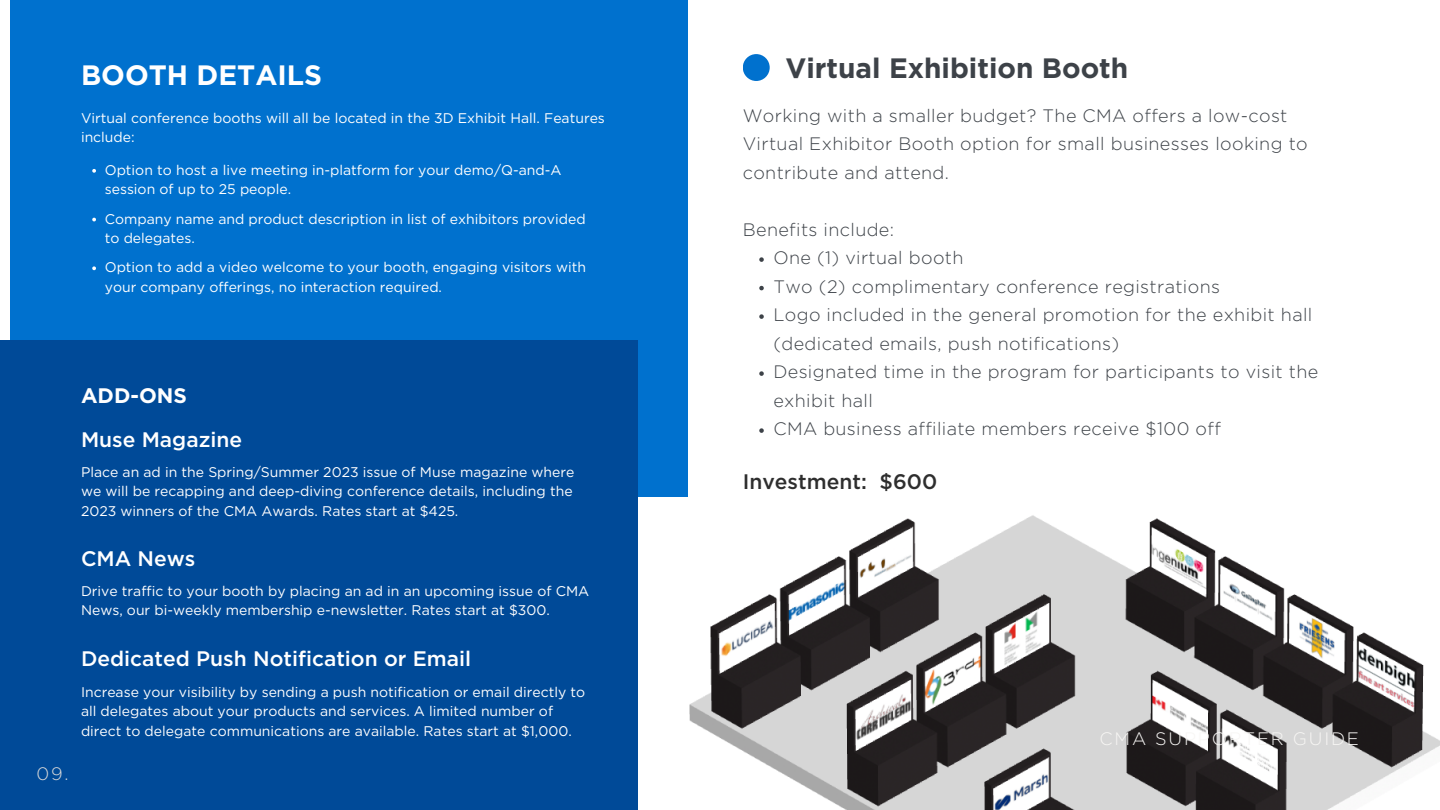
<style>
.page{position:relative;width:1440px;height:810px;background:#fff}
.page>*{position:absolute;margin:0;border:0;box-sizing:border-box;transform-origin:0 0}
.t1{font:700 28px "Gotham";color:#3d4248}
.t2{font:700 28px "Gotham";color:#fff}
.t3{font:500 21px "Gotham";color:#fff}
.t4{font:500 21px "Gotham";color:#2e2e2e}
.t5{font:700 21px "Gotham";color:#fff}
.t6{font:300 18px/28.5px "Gotham";letter-spacing:.02em;color:#3d4248}
.t7{font:300 18px "Gotham";letter-spacing:.1em;color:#f7f6f4}
.t8{font:300 18px "Gotham";color:#d9d9d9}
.t9{font:14px/19.5px "Gotham";color:#fff}
</style>
<div class="page">
<img style="left:656px;top:496px;width:784px;height:314px">
<div style="left:10px;top:0;width:678px;height:496px;background:#0071ce"></div>
<div style="left:0;top:340px;width:638px;height:470px;background:#004a98"></div>
<svg style="left:759px;top:257px;width:5px;height:5px"></svg>
<svg style="left:759px;top:286px;width:5px;height:4px"></svg>
<svg style="left:759px;top:314px;width:5px;height:5px"></svg>
<svg style="left:759px;top:371px;width:5px;height:5px"></svg>
<svg style="left:759px;top:428px;width:5px;height:5px"></svg>
<svg style="left:92px;top:169px;width:4px;height:4px"></svg>
<svg style="left:92px;top:218px;width:4px;height:3px"></svg>
<svg style="left:92px;top:266px;width:4px;height:4px"></svg>
<div style="left:743px;top:54px;width:27px;height:27px;background:#0071ce;border-radius:50%"></div>
<h1 class="t2" style="left:81px;top:63px;width:243px">BOOTH DETAILS</h1>
<p class="t9" style="left:81px;top:109px;width:525px">Virtual conference booths will all be located in the 3D Exhibit Hall. Features include:</p>
<p class="t9" style="left:105px;top:161px;width:458px">Option to host a live meeting in-platform for your demo/Q-and-A session of up to 25 people.</p>
<p class="t9" style="left:105px;top:210px;width:482px">Company name and product description in list of exhibitors provided to delegates.</p>
<p class="t9" style="left:105px;top:258px;width:483px">Option to add a video welcome to your booth, engaging visitors with your company offerings, no interaction required.</p>
<p class="t8" style="left:37px;top:766px;width:34px">09.</p>
<h2 class="t5" style="left:81px;top:386px;width:107px">ADD-ONS</h2>
<h2 class="t3" style="left:81px;top:430px;width:163px">Muse Magazine</h2>
<p class="t9" style="left:81px;top:463px;width:495px">Place an ad in the Spring/Summer 2023 issue of Muse magazine where we will be recapping and deep-diving conference details, including the<br>2023 winners of the CMA Awards. Rates start at $425.</p>
<h2 class="t3" style="left:81px;top:549px;width:116px">CMA News</h2>
<p class="t9" style="left:81px;top:582px;width:510px">Drive traffic to your booth by placing an ad in an upcoming issue of CMA<br>News, our bi-weekly membership e-newsletter. Rates start at $300.</p>
<h2 class="t3" style="left:81px;top:650px;width:392px">Dedicated Push Notification or Email</h2>
<p class="t9" style="left:81px;top:683px;width:506px">Increase your visibility by sending a push notification or email directly to all delegates about your products and services. A limited number of direct to delegate communications are available. Rates start at $1,000.</p>
<h1 class="t1" style="left:785px;top:56px;width:344px">Virtual Exhibition Booth</h1>
<p class="t6" style="left:743px;top:102px;width:566px">Working with a smaller budget? The CMA offers a low-cost<br>Virtual Exhibitor Booth option for small businesses looking to contribute and attend.</p>
<p class="t6" style="left:743px;top:216px;width:153px">Benefits include:</p>
<p class="t6" style="left:773px;top:244px;width:546px">One (1) virtual booth<br>Two (2) complimentary conference registrations<br>Logo included in the general promotion for the exhibit hall (dedicated emails, push notifications)<br>Designated time in the program for participants to visit the exhibit hall<br>CMA business affiliate members receive $100 off</p>
<h2 class="t4" style="left:743px;top:473px;width:196px">Investment: $600</h2>
<p class="t7" style="left:1100px;top:731px;width:261px">CMA SUPPORTER GUIDE</p>
</div>
